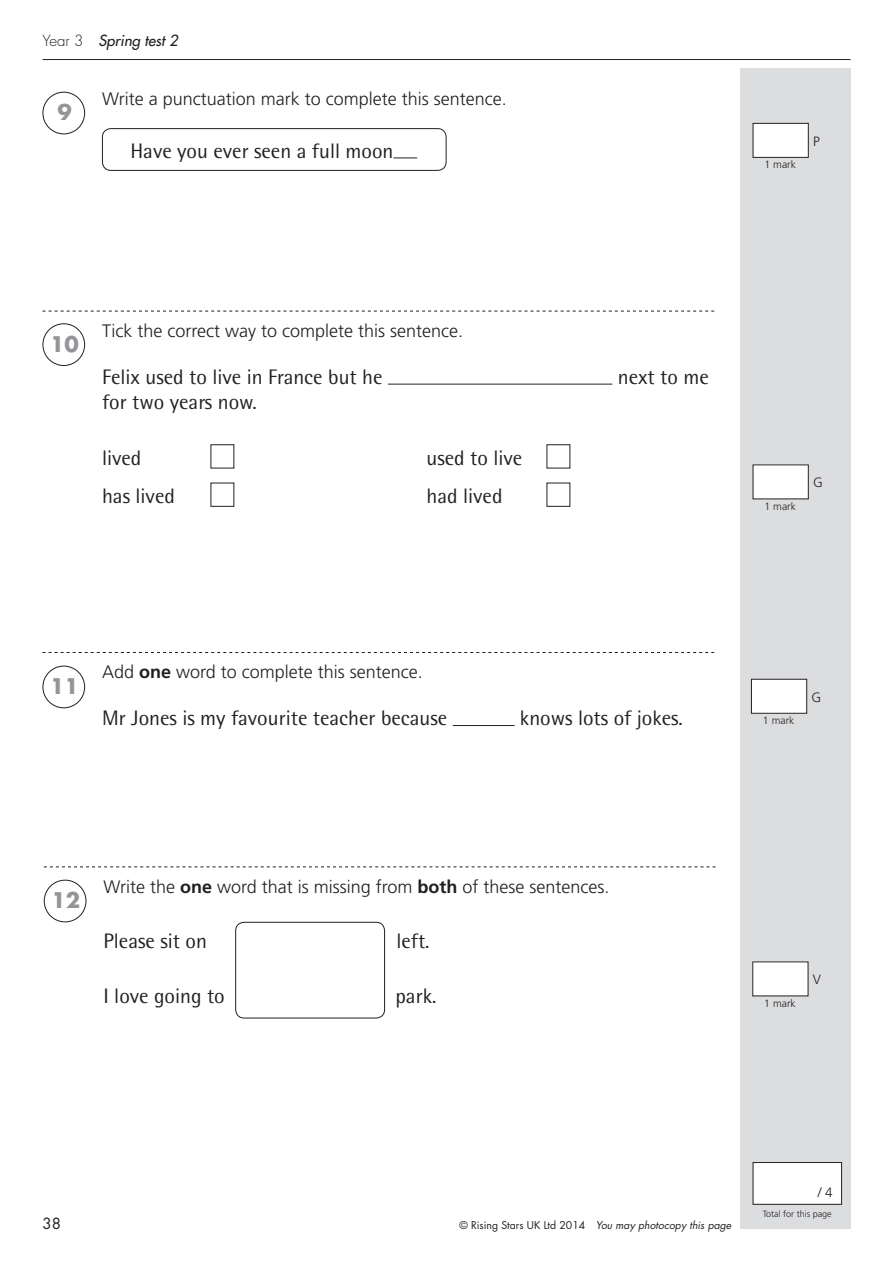
<style>
.page{position:relative;width:893px;height:1263px;background:#fff}
.page>*{position:absolute;margin:0;border:0;box-sizing:border-box;transform-origin:0 0}
.t1{font:21px "Rotis Semi Sans";color:#231f20}
.t2{font:700 21px "Futura";color:#939598}
.t3{font:300 18px "Frutiger LT Std";color:#231f20}
.t4{font:italic 15px "Futura";color:#231f20}
.t5{font:15px "Futura";color:#231f20}
.t6{font:300 13.5px "Frutiger LT Std";color:#231f20}
.t7{font:italic 10.5px "Futura";color:#231f20}
.t8{font:300 10.5px "Frutiger LT Std";color:#231f20}
.t9{font:300 9px "Frutiger LT Std";color:#231f20}
.s1{font-weight:300;font-style:normal}
.s2{font-weight:700}
.s3{font-style:normal}
</style>
<div class="page">
<div style="left:740px;top:68px;width:110px;height:1161px;background:#dcdddf"></div>
<hr style="left:43px;top:59px;width:807px;height:1px;background:#231f20">
<div style="left:753px;top:1162px;width:89px;height:42px;background:#fff"></div>
<div style="left:753px;top:1162px;width:89px;height:43px;border:1px solid #231f20"></div>
<div style="left:751px;top:679px;width:56px;height:34px;background:#fff"></div>
<div style="left:751px;top:679px;width:56px;height:35px;border:1px solid #231f20"></div>
<svg style="left:43px;top:652px;width:671px;height:1px"></svg>
<div style="left:43px;top:666px;width:42px;height:42px;border:1px solid #231f20;border-radius:50%"></div>
<hr style="left:453px;top:725px;width:61px;height:1px;background:#231f20">
<div style="left:753px;top:962px;width:55px;height:34px;background:#fff"></div>
<svg style="left:44px;top:866px;width:672px;height:1px"></svg>
<div style="left:44px;top:880px;width:42px;height:42px;border:1px solid #231f20;border-radius:50%"></div>
<div style="left:235px;top:922px;width:150px;height:96px;border:1px solid #231f20;border-radius:9px"></div>
<div style="left:753px;top:123px;width:55px;height:34px;background:#fff"></div>
<div style="left:753px;top:123px;width:56px;height:35px;border:1px solid #231f20"></div>
<div style="left:43px;top:92px;width:42px;height:42px;border:1px solid #231f20;border-radius:50%"></div>
<svg style="left:393px;top:158px;width:24px;height:1px"></svg>
<div style="left:102px;top:128px;width:344px;height:43px;border:1px solid #231f20;border-radius:9px"></div>
<div style="left:753px;top:465px;width:55px;height:34px;background:#fff"></div>
<svg style="left:43px;top:311px;width:671px;height:1px"></svg>
<div style="left:43px;top:323px;width:42px;height:43px;border:1px solid #231f20;border-radius:50%"></div>
<hr style="left:388px;top:384px;width:224px;height:1px;background:#231f20">
<div style="left:211px;top:444px;width:23px;height:24px;border:1px solid #231f20"></div>
<div style="left:547px;top:444px;width:23px;height:24px;border:1px solid #231f20"></div>
<div style="left:211px;top:483px;width:23px;height:24px;border:1px solid #231f20"></div>
<div style="left:547px;top:483px;width:23px;height:24px;border:1px solid #231f20"></div>
<p class="t4" style="left:43px;top:31px;width:137px"><span class="s1">Year 3</span> Spring test 2</p>
<p class="t2" style="left:57px;top:98px;width:16px">9</p>
<p class="t3" style="left:102px;top:89px;width:406px">Write a punctuation mark to complete this sentence.</p>
<p class="t1" style="left:130px;top:138px;width:265px">Have you ever seen a full moon</p>
<p class="t8" style="left:764px;top:159px;width:33px">1 mark</p>
<p class="t6" style="left:813px;top:133px;width:8px">P</p>
<p class="t2" style="left:50px;top:329px;width:30px">10</p>
<p class="t3" style="left:102px;top:321px;width:363px">Tick the correct way to complete this sentence.</p>
<p class="t1" style="left:102px;top:364px;width:282px">Felix used to live in France but he</p>
<p class="t1" style="left:618px;top:364px;width:92px">next to me</p>
<p class="t1" style="left:102px;top:390px;width:156px">for two years now.</p>
<p class="t1" style="left:102px;top:445px;width:41px">lived</p>
<p class="t1" style="left:427px;top:445px;width:97px">used to live</p>
<p class="t1" style="left:102px;top:483px;width:74px">has lived</p>
<p class="t1" style="left:427px;top:483px;width:78px">had lived</p>
<p class="t8" style="left:764px;top:500px;width:33px">1 mark</p>
<p class="t6" style="left:813px;top:475px;width:11px">G</p>
<p class="t2" style="left:50px;top:672px;width:30px">11</p>
<p class="t3" style="left:102px;top:662px;width:322px">Add <span class="s2">one</span> word to complete this sentence.</p>
<p class="t1" style="left:102px;top:706px;width:347px">Mr Jones is my favourite teacher because</p>
<p class="t1" style="left:520px;top:706px;width:164px">knows lots of jokes.</p>
<p class="t2" style="left:52px;top:886px;width:30px">12</p>
<p class="t3" style="left:103px;top:876px;width:508px">Write the <span class="s2">one</span> word that is missing from <span class="s2">both</span> of these sentences.</p>
<p class="t1" style="left:103px;top:928px;width:105px">Please sit on</p>
<p class="t1" style="left:396px;top:928px;width:35px">left.</p>
<p class="t1" style="left:103px;top:984px;width:123px">I love going to</p>
<p class="t1" style="left:395px;top:984px;width:42px">park.</p>
<p class="t8" style="left:763px;top:714px;width:33px">1 mark</p>
<p class="t6" style="left:812px;top:689px;width:11px">G</p>
<p class="t8" style="left:764px;top:997px;width:33px">1 mark</p>
<p class="t6" style="left:813px;top:972px;width:10px">V</p>
<p class="t5" style="left:43px;top:1213px;width:20px">38</p>
<p class="t7" style="left:460px;top:1218px;width:273px"><span class="s3">© Rising Stars UK Ltd 2014</span> You may photocopy this page</p>
<p class="t6" style="left:818px;top:1184px;width:17px">/ 4</p>
<p class="t9" style="left:763px;top:1209px;width:71px">Total for this page</p>
</div>
